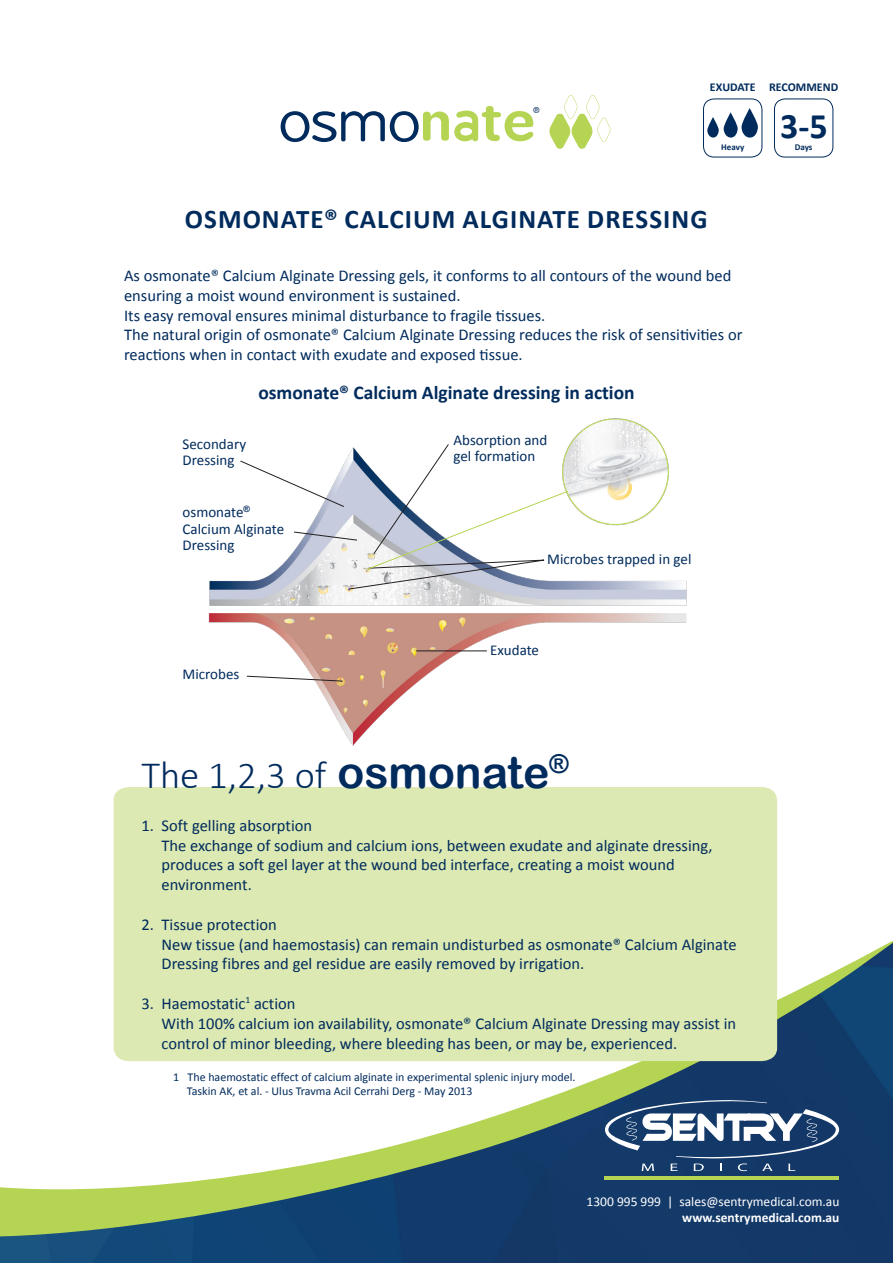
<style>
.page{position:relative;width:893px;height:1263px;background:#fff}
.page>*{position:absolute;margin:0;border:0;box-sizing:border-box;transform-origin:0 0}
.t1{font:300 38.7px "Calibri";color:#002b5c}
.t2{font:700 36px "Calibri";color:#002b5c}
.t3{font:700 27px "Calibri";letter-spacing:.04em;color:#002b5c}
.t4{font:700 19.5px "Calibri";color:#002b5c}
.t5{font:16.5px/19.8px "Calibri";color:#002b5c}
.t6{font:15px/16.5px "Calibri";color:#002b5c}
.t7{font:13.5px "Calibri";color:#fff}
.t8{font:700 13.5px "Calibri";color:#fff}
.t9{font:12px "Calibri";color:#002b5c}
.t10{font:700 12px "Calibri";color:#002b5c}
.t11{font:700 9px "Calibri";color:#002b5c}
.t12{font:7.95px "B Preplay";color:#002b5c}
.s1{font-family:"Arial Rounded MT Bold";font-weight:400;font-size:44.55px}
</style>
<div class="page">
<img style="left:0;top:921px;width:893px;height:342px">
<hr style="left:605px;top:1177px;width:234px;height:3px;background:#b5d453">
<svg style="left:604px;top:1099px;width:235px;height:72px"></svg>
<svg style="left:549px;top:95px;width:62px;height:54px"></svg>
<svg style="left:281px;top:106px;width:252px;height:36px"></svg>
<div style="left:774px;top:99px;width:59px;height:58px;border:1px solid #002b5c;border-radius:11px"></div>
<div style="left:703px;top:99px;width:59px;height:58px;border:1px solid #002b5c;border-radius:11px"></div>
<svg style="left:707px;top:108px;width:51px;height:30px"></svg>
<div style="left:114px;top:787px;width:663px;height:274px;background:#dce9b2"></div>
<img style="left:208px;top:418px;width:479px;height:327px">
<hr style="left:416px;top:650px;width:71px;height:1px;background:#231f20">
<svg style="left:246px;top:675px;width:97px;height:7px"></svg>
<svg style="left:239px;top:443px;width:330px;height:147px"></svg>
<p class="t12" style="left:533px;top:105px;width:8px">®</p>
<p class="t10" style="left:710px;top:80px;width:47px">EXUDATE</p>
<p class="t10" style="left:769px;top:80px;width:71px">RECOMMEND</p>
<p class="t11" style="left:721px;top:141px;width:25px">Heavy</p>
<p class="t2" style="left:780px;top:103px;width:49px">3-5</p>
<p class="t11" style="left:795px;top:141px;width:19px">Days</p>
<p class="t3" style="left:185px;top:202px;width:524px">OSMONATE® CALCIUM ALGINATE DRESSING</p>
<p class="t5" style="left:124px;top:266px;width:609px">As osmonate® Calcium Alginate Dressing gels, it conforms to all contours of the wound bed ensuring a moist wound environment is sustained.</p>
<p class="t5" style="left:124px;top:305px;width:423px">Its easy removal ensures minimal disturbance to fragile tissues.</p>
<p class="t5" style="left:124px;top:325px;width:620px">The natural origin of osmonate® Calcium Alginate Dressing reduces the risk of sensitivities or reactions when in contact with exudate and exposed tissue.</p>
<p class="t4" style="left:258px;top:380px;width:378px">osmonate® Calcium Alginate dressing in action</p>
<p class="t6" style="left:183px;top:436px;width:65px">Secondary<br>Dressing</p>
<p class="t6" style="left:183px;top:504px;width:103px">osmonate<sup>®<br></sup>Calcium Alginate<br>Dressing</p>
<p class="t6" style="left:183px;top:665px;width:58px">Microbes</p>
<p class="t6" style="left:453px;top:431px;width:95px">Absorption and</p>
<p class="t6" style="left:453px;top:448px;width:83px">gel formation</p>
<p class="t6" style="left:547px;top:551px;width:146px">Microbes trapped in gel</p>
<p class="t6" style="left:490px;top:641px;width:50px">Exudate</p>
<p class="t1" style="left:141px;top:751px;width:429px">The 1,2,3 of <span class="s1">osmonate</span><sup>®</sup></p>
<p class="t5" style="left:141px;top:815px;width:172px">1. Soft gelling absorption</p>
<p class="t5" style="left:162px;top:835px;width:553px">The exchange of sodium and calcium ions, between exudate and alginate dressing, produces a soft gel layer at the wound bed interface, creating a moist wound environment.</p>
<p class="t5" style="left:141px;top:914px;width:137px">2. Tissue protection</p>
<p class="t5" style="left:162px;top:934px;width:577px">New tissue (and haemostasis) can remain undisturbed as osmonate® Calcium Alginate<br>Dressing fibres and gel residue are easily removed by irrigation.</p>
<p class="t5" style="left:141px;top:994px;width:156px">3. Haemostatic<sup>1</sup> action</p>
<p class="t5" style="left:162px;top:1013px;width:576px">With 100% calcium ion availability, osmonate® Calcium Alginate Dressing may assist in control of minor bleeding, where bleeding has been, or may be, experienced.</p>
<p class="t9" style="left:173px;top:1069px;width:404px">1 The haemostatic effect of calcium alginate in experimental splenic injury model.</p>
<p class="t9" style="left:187px;top:1083px;width:287px">Taskin AK, et al. - Ulus Travma Acil Cerrahi Derg - May 2013</p>
<p class="t7" style="left:587px;top:1193px;width:254px">1300 995 999 | sales@sentrymedical.com.au</p>
<p class="t8" style="left:682px;top:1209px;width:159px">www.sentrymedical.com.au</p>
</div>
